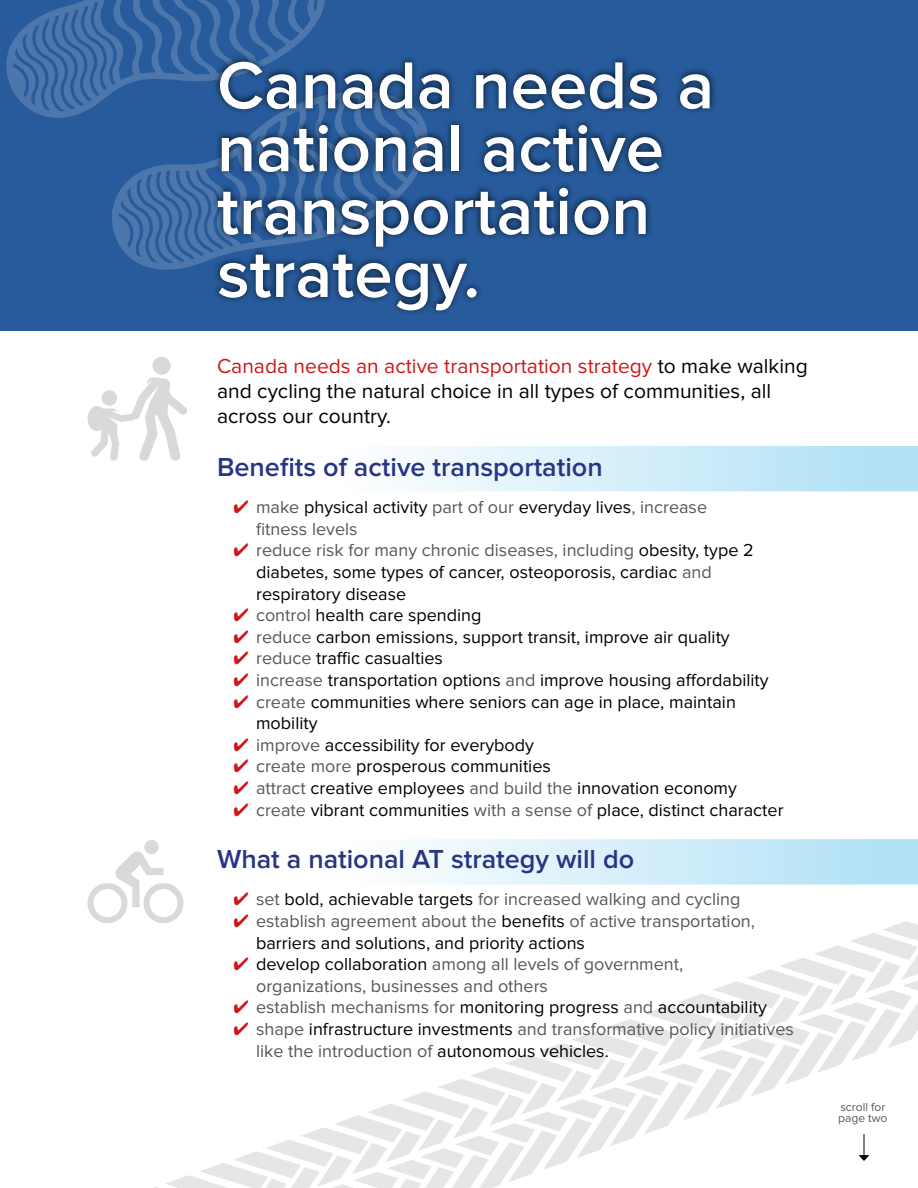
<style>
.page{position:relative;width:918px;height:1188px;background:#fff}
.page>*{position:absolute;margin:0;border:0;box-sizing:border-box;transform-origin:0 0}
.t1{font:600 68.7px/62.8px "Proxima Nova";color:#fff}
.t2{font:600 27px "Proxima Nova";color:#283583}
.t3{font:21px/25.2px "Proxima Nova";color:#000}
.t4{font:18px/21.6px "Proxima Nova";color:#000}
.t5{font:18px/21.6px "Proxima Nova";color:#575756}
.t6{font:12px/11.4px "Proxima Nova";color:#575756}
.s1{color:#cd171a}
.s2{color:#000}
.s3{color:#575756}
</style>
<div class="page">
<div style="left:0;top:0;width:918px;height:330px;background:#275b9b"></div>
<svg style="left:112px;top:161px;width:99px;height:109px;fill:#4c77ac"></svg>
<svg style="left:6px;top:0;width:319px;height:118px"></svg>
<div style="left:211px;top:56px;width:506px;height:259px;background:#000;opacity:.75"></div>
<svg style="left:87px;top:377px;width:831px;height:114px"></svg>
<svg style="left:152px;top:356px;width:19px;height:19px"></svg>
<svg style="left:87px;top:839px;width:831px;height:349px"></svg>
<h1 class="t1" style="left:217px;top:56px;width:499px">Canada needs a national active transportation strategy.</h1>
<p class="t3" style="left:217px;top:354px;width:592px"><span class="s1">Canada needs an active transportation strategy</span> to make walking and cycling the natural choice in all types of communities, all across our country.</p>
<h2 class="t2" style="left:217px;top:452px;width:387px">Benefits of active transportation</h2>
<p class="t5" style="left:256px;top:497px;width:453px;text-indent:-22px"><span class="s1">✔</span> make <span class="s2">physical activity</span> part of our <span class="s2">everyday lives</span>, increase fitness levels</p>
<p class="t4" style="left:256px;top:540px;width:499px;text-indent:-23px"><span class="s1">✔</span> <span class="s3">reduce risk for many chronic diseases, including</span> obesity, type 2 diabetes, some types of cancer, osteoporosis, cardiac <span class="s3">and </span>respiratory disease</p>
<p class="t4" style="left:234px;top:605px;width:250px"><span class="s1">✔</span> <span class="s3">control</span> health care spending</p>
<p class="t4" style="left:234px;top:626px;width:498px"><span class="s1">✔</span> <span class="s3">reduce</span> carbon emissions, support transit, improve air quality</p>
<p class="t4" style="left:234px;top:648px;width:211px"><span class="s1">✔</span> <span class="s3">reduce</span> traffic casualties</p>
<p class="t4" style="left:234px;top:670px;width:537px"><span class="s1">✔</span> <span class="s3">increase</span> transportation options <span class="s3">and</span> improve housing affordability</p>
<p class="t4" style="left:256px;top:691px;width:481px;text-indent:-22px"><span class="s1">✔</span> <span class="s3">create</span> communities where seniors can age in place, maintain mobility</p>
<p class="t4" style="left:234px;top:734px;width:302px"><span class="s1">✔</span> <span class="s3">improve</span> accessibility for everybody</p>
<p class="t4" style="left:234px;top:756px;width:319px"><span class="s1">✔</span> <span class="s3">create more</span> prosperous communities</p>
<p class="t4" style="left:234px;top:778px;width:505px"><span class="s1">✔</span> <span class="s3">attract</span> creative employees <span class="s3">and build the</span> innovation economy</p>
<p class="t4" style="left:234px;top:799px;width:551px"><span class="s1">✔</span> <span class="s3">create</span> vibrant communities <span class="s3">with a sense of</span> place, distinct character</p>
<h2 class="t2" style="left:217px;top:844px;width:419px">What a national AT strategy will do</h2>
<p class="t5" style="left:234px;top:889px;width:508px"><span class="s1">✔</span> set <span class="s2">bold, achievable targets</span> for increased walking and cycling</p>
<p class="t5" style="left:256px;top:911px;width:500px;text-indent:-22px"><span class="s1">✔</span> establish agreement about the <span class="s2">benefits</span> of active transportation, <span class="s2">barriers and solutions, and priority actions</span></p>
<p class="t5" style="left:256px;top:954px;width:429px;text-indent:-22px"><span class="s1">✔</span> <span class="s2">develop collaboration</span> among all levels of government, organizations, businesses and others</p>
<p class="t4" style="left:234px;top:997px;width:535px"><span class="s1">✔</span> <span class="s3">establish mechanisms for</span> monitoring progress <span class="s3">and</span> accountability</p>
<p class="t5" style="left:256px;top:1019px;width:539px;text-indent:-22px"><span class="s1">✔</span> shape <span class="s2">infrastructure investments</span> and transformative policy initiatives like the introduction of <span class="s2">autonomous vehicles.</span></p>
<p class="t6" style="left:838px;top:1102px;width:51px">scroll for page two</p>
</div>
